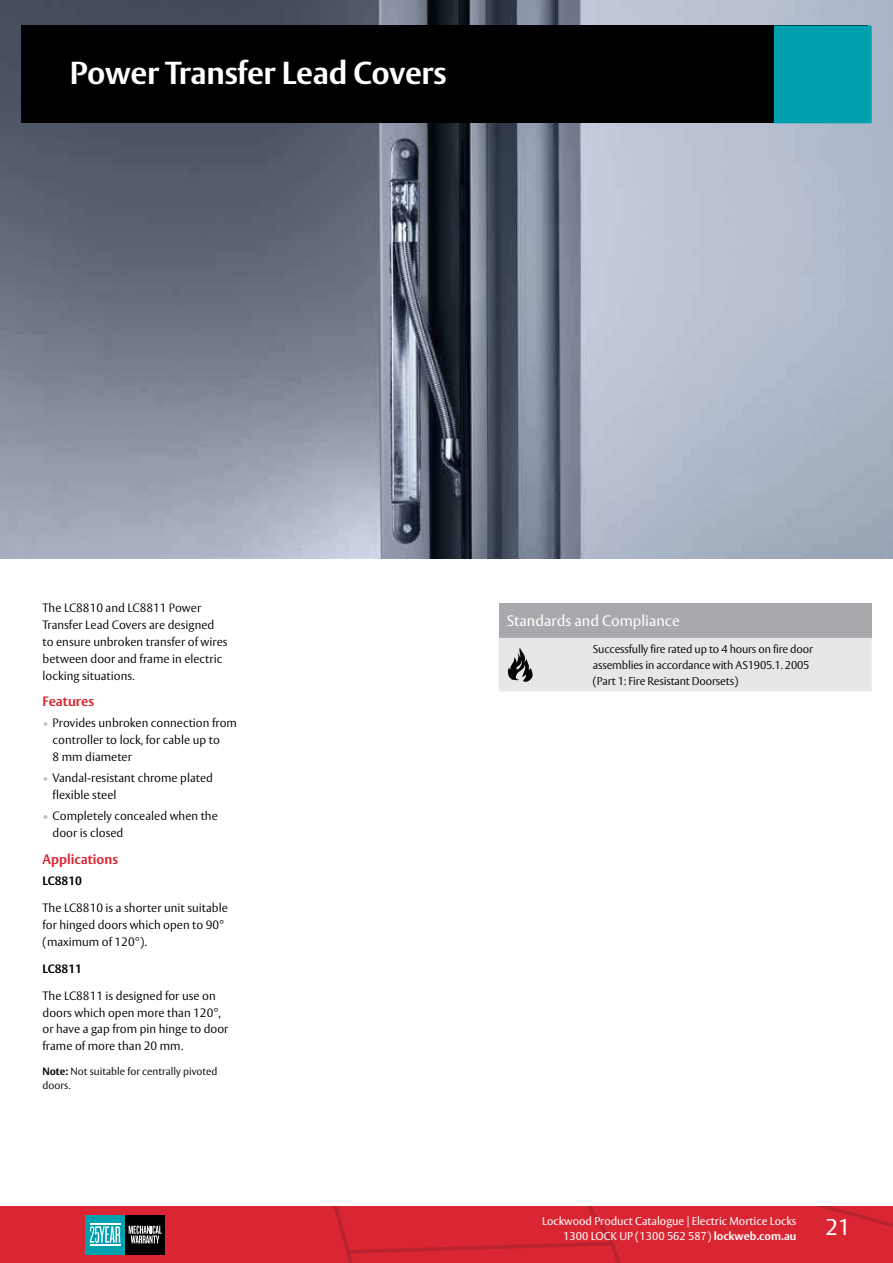
<style>
.page{position:relative;width:893px;height:1263px;background:#fff}
.page>*{position:absolute;margin:0;border:0;box-sizing:border-box;transform-origin:0 0}
.t1{font:700 31.5px "ASSA Vesta";letter-spacing:-.01em;color:#fff}
.t2{font:22.5px "ASSA Vesta";color:#fff}
.t3{font:15px "ASSA Vesta";color:#fff}
.t4{font:700 13.5px "ASSA Vesta";color:#d92632}
.t5{font:300 12px/16.8px "ASSA Vesta";color:#000}
.t6{font:700 12px "ASSA Vesta";color:#000}
.t7{font:300 11.25px/15.8px "ASSA Vesta";letter-spacing:-.015em;color:#000}
.t8{font:11.25px/15px "ASSA Vesta";color:#fff;text-align:right}
.t9{font:300 10.5px/14.2px "ASSA Vesta";color:#000}
.s1{color:#bcbec0}
.s2{font-weight:700}
</style>
<div class="page">
<svg style="left:0;top:1206px;width:893px;height:57px;background:#cd2a36"></svg>
<hr style="left:90px;top:1224px;width:30px;height:1px;background:#fff">
<hr style="left:90px;top:1244px;width:30px;height:1px;background:#fff">
<img style="left:0;top:0;width:893px;height:558px">
<div style="left:21px;top:26px;width:846px;height:97px;background:#000"></div>
<div style="left:774px;top:26px;width:98px;height:97px;background:#00a0af"></div>
<div style="left:499px;top:603px;width:373px;height:35px;background:#a7a9ac"></div>
<div style="left:499px;top:638px;width:373px;height:53px;background:#e6e7e8"></div>
<h1 class="t1" style="left:70px;top:53px;width:378px">Power Transfer Lead Covers</h1>
<p class="t5" style="left:43px;top:600px;width:187px">The LC8810 and LC8811 Power<br>Transfer Lead Covers are designed to ensure unbroken transfer of wires between door and frame in electric locking situations.</p>
<p class="t4" style="left:43px;top:693px;width:53px">Features</p>
<p class="t5" style="left:53px;top:715px;width:186px;text-indent:-10px"><span class="s1">•</span> Provides unbroken connection from controller to lock, for cable up to<br>8 mm diameter</p>
<p class="t5" style="left:53px;top:770px;width:162px;text-indent:-10px"><span class="s1">•</span> Vandal-resistant chrome plated flexible steel</p>
<p class="t5" style="left:53px;top:808px;width:167px;text-indent:-10px"><span class="s1">•</span> Completely concealed when the door is closed</p>
<p class="t4" style="left:43px;top:851px;width:77px">Applications</p>
<p class="t6" style="left:43px;top:873px;width:41px">LC8810</p>
<p class="t5" style="left:43px;top:900px;width:187px">The LC8810 is a shorter unit suitable for hinged doors which open to 90° (maximum of 120°).</p>
<p class="t6" style="left:43px;top:961px;width:41px">LC8811</p>
<p class="t5" style="left:43px;top:988px;width:187px">The LC8811 is designed for use on doors which open more than 120°, or have a gap from pin hinge to door frame of more than 20 mm.</p>
<p class="t9" style="left:43px;top:1064px;width:176px"><span class="s2">Note:</span> Not suitable for centrally pivoted doors.</p>
<p class="t3" style="left:507px;top:612px;width:174px">Standards and Compliance</p>
<p class="t7" style="left:593px;top:642px;width:222px">Successfully fire rated up to 4 hours on fire door assemblies in accordance with AS1905.1. 2005 (Part 1: Fire Resistant Doorsets)</p>
<p class="t8" style="left:542px;top:1214px;width:256px">Lockwood Product Catalogue | Electric Mortice Locks<br>1300 LOCK UP (1300 562 587) <span class="s2">lockweb.com.au</span></p>
<h2 class="t2" style="left:825px;top:1214px;width:26px">21</h2>
</div>
